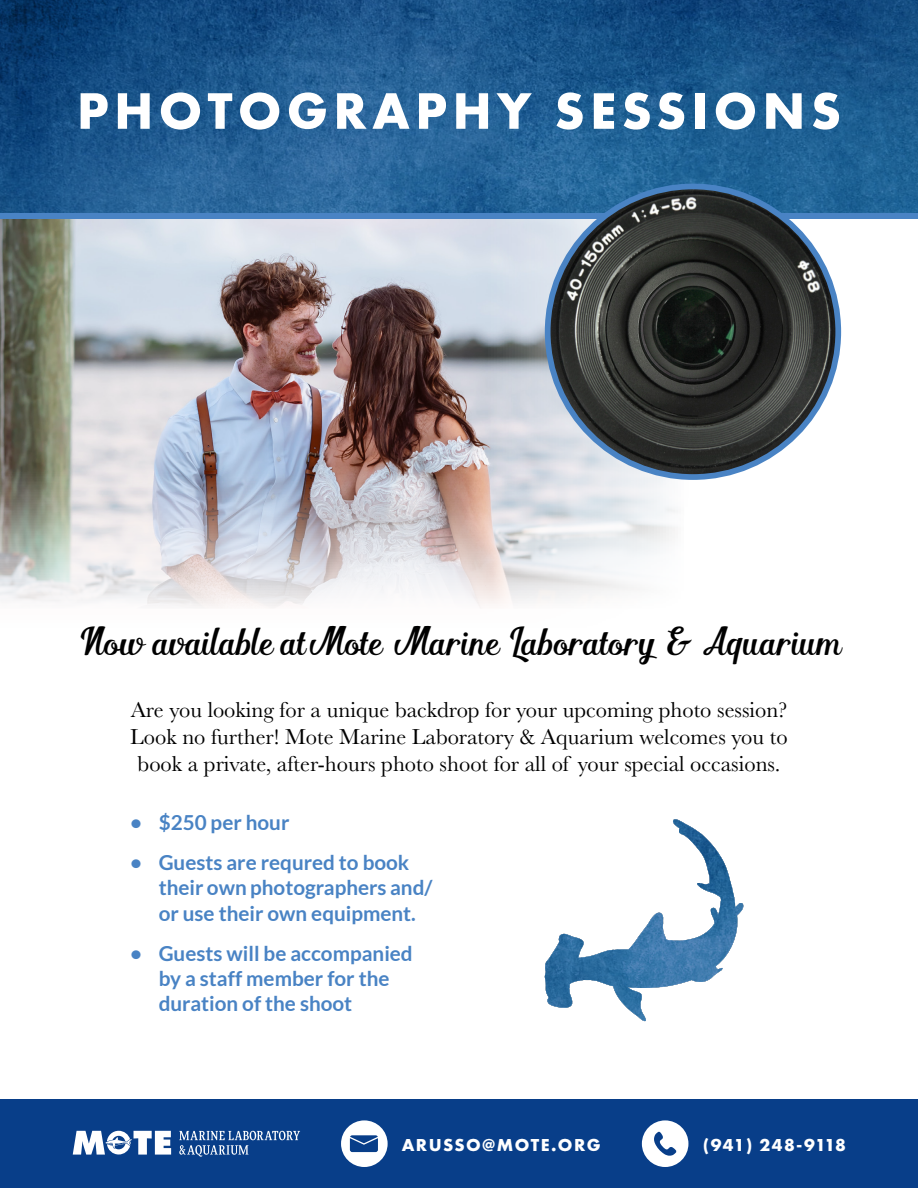
<style>
.page{position:relative;width:918px;height:1188px;background:#fff}
.page>*{position:absolute;margin:0;border:0;box-sizing:border-box;transform-origin:0 0}
.t1{font:700 53.25px "Futura PT";letter-spacing:.1em;color:#fff}
.t2{font:38.1px "Shintia Script";letter-spacing:.015em;color:#000}
.t3{font:22.5px/27px "Baskerville";color:#000;text-align:center}
.t4{font:700 20.7px/25.5px "Lato";color:#4983c4}
.t5{font:700 18px "Futura PT";letter-spacing:.08em;color:#fff}
.t6{font:700 18px "Futura PT";letter-spacing:.02em;color:#fff}
</style>
<div class="page">
<img style="left:0;top:219px;width:758px;height:389px">
<svg style="left:0;top:0;width:918px;height:213px;background:#1d598e"></svg>
<div style="left:0;top:1099px;width:918px;height:89px;background:#083e89"></div>
<div style="left:0;top:213px;width:918px;height:6px;background:#4983c4"></div>
<img style="left:548px;top:186px;width:290px;height:291px;border-radius:145px">
<svg style="left:545px;top:819px;width:198px;height:202px"></svg>
<svg style="left:179px;top:1131px;width:121px;height:26px"></svg>
<svg style="left:73px;top:1131px;width:98px;height:24px"></svg>
<svg style="left:341px;top:1120px;width:47px;height:47px"></svg>
<svg style="left:642px;top:1120px;width:46px;height:47px"></svg>
<p class="t1" style="left:77px;top:77px;width:766px">PHOTOGRAPHY SESSIONS</p>
<p class="t2" style="left:77px;top:617px;width:766px">Now available atMote Marine Laboratory &amp; Aquarium</p>
<p class="t3" style="left:130px;top:697px;width:659px">Are you looking for a unique backdrop for your upcoming photo session?<br>Look no further! Mote Marine Laboratory &amp; Aquarium welcomes you to book a private, after-hours photo shoot for all of your special occasions.</p>
<p class="t4" style="left:130px;top:810px;width:161px">• $250 per hour</p>
<p class="t4" style="left:159px;top:849px;width:275px;text-indent:-29px">• Guests are requred to book their own photographers and/ or use their own equipment.</p>
<p class="t4" style="left:159px;top:940px;width:256px;text-indent:-29px">• Guests will be accompanied by a staff member for the duration of the shoot</p>
<p class="t5" style="left:402px;top:1133px;width:200px">ARUSSO@MOTE.ORG</p>
<p class="t6" style="left:703px;top:1133px;width:145px">(941) 248-9118</p>
</div>
